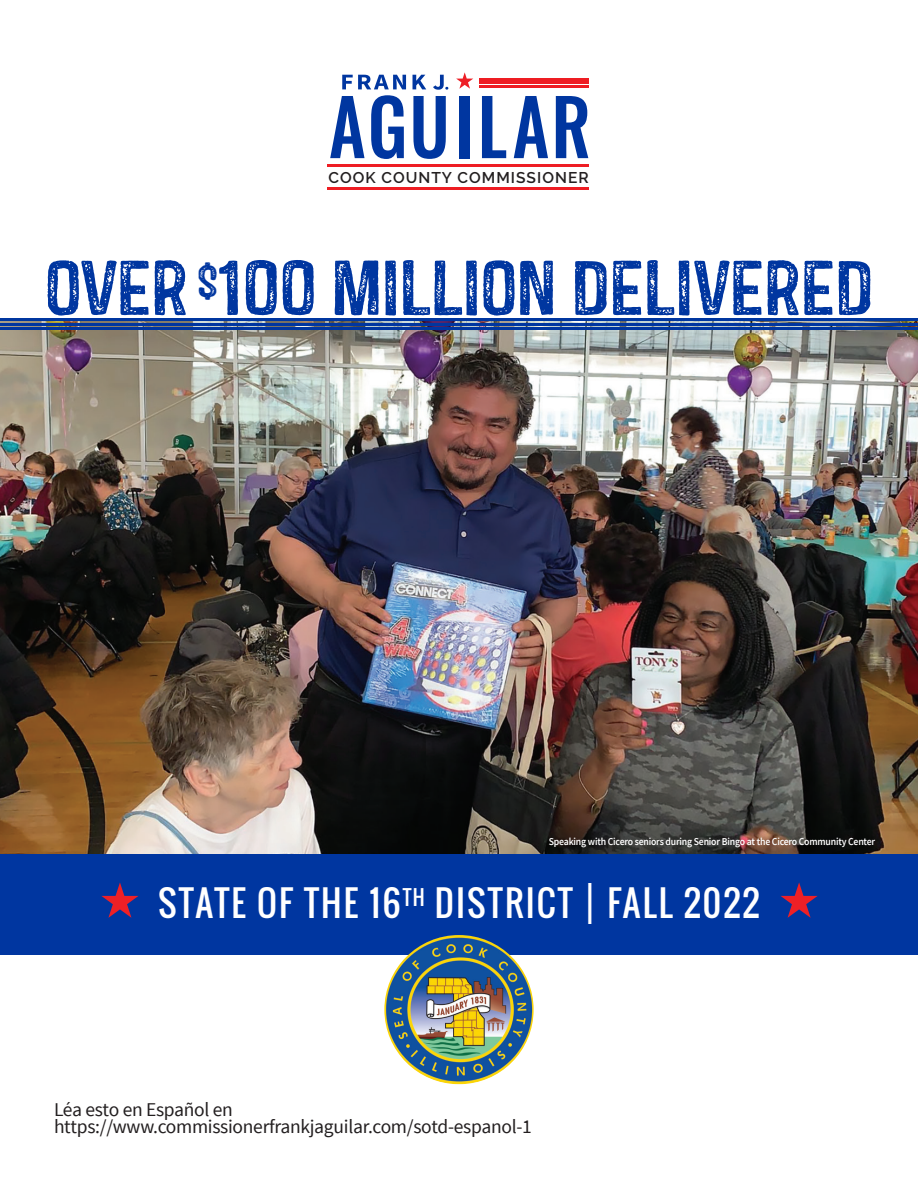
<style>
.page{position:relative;width:918px;height:1188px;background:#fff}
.page>*{position:absolute;margin:0;border:0;box-sizing:border-box;transform-origin:0 0}
.t1{font:77.7px "Castor Two";color:#0036a0}
.t2{font:34.5px "Oswald";letter-spacing:.06em;color:#fff}
.t3{font:19.5px/16.5px "Source Sans Pro";letter-spacing:-.015em;color:#231f20}
.t4{font:600 15.45px "Raleway";letter-spacing:.065em;color:#231f20}
.t5{font:600 10.5px "Source Sans Pro";letter-spacing:-.02em;color:#fff;scale:.93 1}
.s1{font-weight:300;font-size:49.5px}
</style>
<div class="page">
<svg style="left:342px;top:75px;width:64px;height:14px"></svg>
<svg style="left:413px;top:75px;width:13px;height:14px"></svg>
<svg style="left:433px;top:75px;width:15px;height:15px"></svg>
<svg style="left:456px;top:72px;width:17px;height:17px"></svg>
<svg style="left:330px;top:96px;width:35px;height:62px"></svg>
<svg style="left:371px;top:95px;width:33px;height:64px"></svg>
<svg style="left:413px;top:96px;width:33px;height:63px"></svg>
<div style="left:459px;top:96px;width:11px;height:62px;background:#0036a0"></div>
<svg style="left:482px;top:96px;width:24px;height:62px"></svg>
<svg style="left:514px;top:96px;width:34px;height:62px"></svg>
<svg style="left:556px;top:96px;width:32px;height:62px"></svg>
<hr style="left:479px;top:78px;width:109px;height:2px;background:#ee1d23">
<hr style="left:479px;top:82px;width:109px;height:2px;background:#ee1d23">
<hr style="left:479px;top:85px;width:109px;height:3px;background:#ee1d23">
<hr style="left:328px;top:164px;width:261px;height:2px;background:#ee1d23">
<hr style="left:328px;top:187px;width:261px;height:2px;background:#ee1d23">
<img style="left:0;top:321px;width:918px;height:533px">
<hr style="left:0;top:319px;width:918px;height:2px;background:#0036a0">
<hr style="left:0;top:323px;width:918px;height:3px;background:#0036a0">
<hr style="left:0;top:328px;width:918px;height:2px;background:#0036a0">
<div style="left:0;top:854px;width:918px;height:100px;background:#0036a0"></div>
<img style="left:384px;top:935px;width:150px;height:149px;border-radius:75px">
<svg style="left:781px;top:882px;width:37px;height:36px"></svg>
<svg style="left:101px;top:882px;width:38px;height:36px"></svg>
<p class="t4" style="left:329px;top:168px;width:262px">COOK COUNTY COMMISSIONER</p>
<p class="t1" style="left:45px;top:241px;width:830px">OVER <sup>$</sup>100 MILLION DELIVERED</p>
<p class="t5" style="left:549px;top:835px;width:353px">Speaking with Cicero seniors during Senior Bingo at the Cicero Community Center</p>
<p class="t2" style="left:158px;top:877px;width:603px">STATE OF THE 16<sup>TH</sup> DISTRICT <span class="s1">I</span> FALL 2022</p>
<p class="t3" style="left:54px;top:1102px;width:479px">Léa esto en Español en https://www.commissionerfrankjaguilar.com/sotd-espanol-1</p>
</div>
